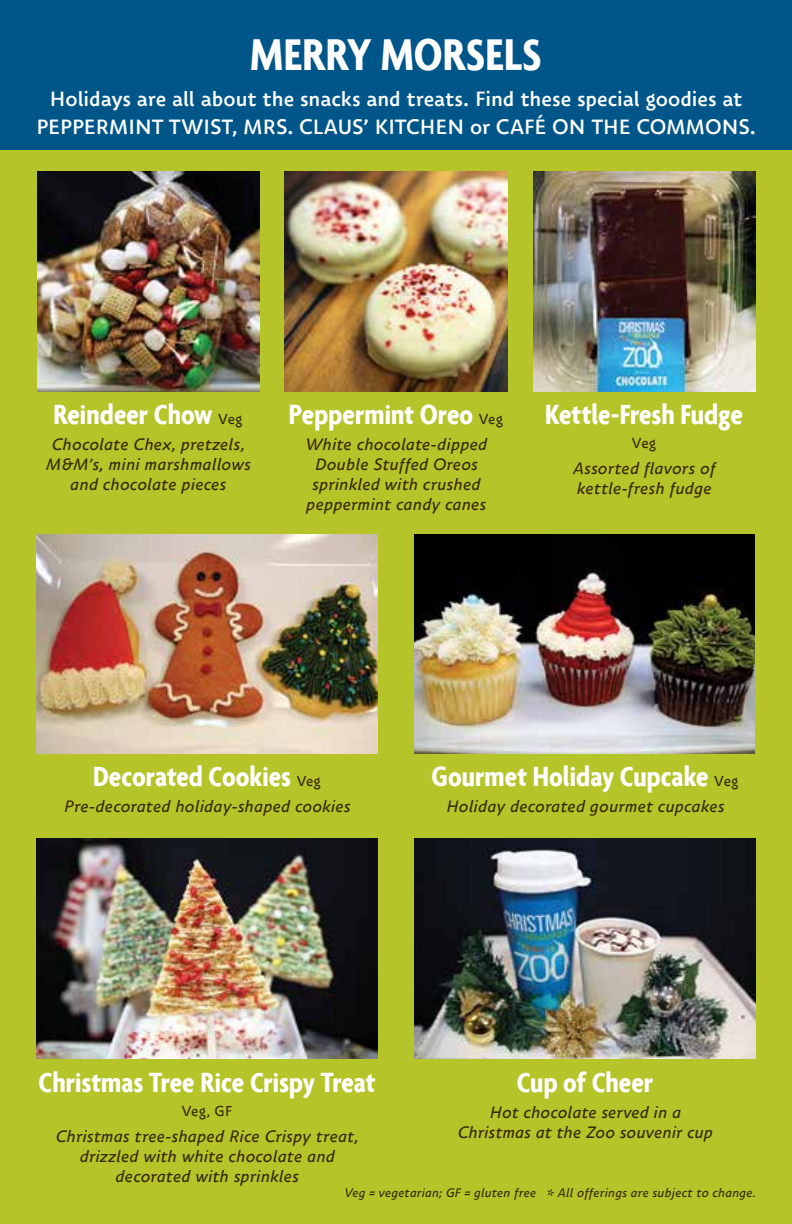
<style>
.page{position:relative;width:792px;height:1224px;background:#b5c428}
.page>*{position:absolute;margin:0;border:0;box-sizing:border-box;transform-origin:0 0}
.t1{font:700 condensed 48px "Agenda";letter-spacing:.005em;color:#fff}
.t2{font:700 condensed 30px "Agenda";color:#fff}
.t3{font:700 20px/28px "Zion Train STD Demi";letter-spacing:-.005em;color:#fff;text-align:center}
.t4{font:italic 16px/20px "Zion Train STD";letter-spacing:.01em;color:#372a07;text-align:center}
.t5{font:14px "Zion Train STD";letter-spacing:.015em;color:#372a07}
.t6{font:italic 12px "Zion Train STD";letter-spacing:.015em;color:#372a07}
.s1{font-family:"Zion Train STD";font-weight:400;font-stretch:normal;font-size:14px;color:#372a07}
</style>
<div class="page">
<div style="left:0;top:0;width:792px;height:150px;background:#005689"></div>
<img style="left:37px;top:172px;width:223px;height:220px">
<img style="left:36px;top:534px;width:342px;height:220px">
<img style="left:533px;top:172px;width:223px;height:220px">
<img style="left:284px;top:172px;width:224px;height:220px">
<img style="left:414px;top:534px;width:341px;height:220px">
<img style="left:36px;top:839px;width:342px;height:220px">
<img style="left:414px;top:839px;width:342px;height:220px">
<h1 class="t1" style="left:250px;top:27px;width:293px">MERRY MORSELS</h1>
<p class="t3" style="left:36px;top:85px;width:721px">Holidays are all about the snacks and treats. Find these special goodies at<br>PEPPERMINT TWIST, MRS. CLAUS’ KITCHEN or CAFÉ ON THE COMMONS.</p>
<h2 class="t2" style="left:54px;top:396px;width:190px">Reindeer Chow <span class="s1">Veg</span></h2>
<p class="t4" style="left:45px;top:434px;width:207px">Chocolate Chex, pretzels,<br>M&amp;M’s, mini marshmallows and chocolate pieces</p>
<h2 class="t2" style="left:289px;top:396px;width:216px">Peppermint Oreo <span class="s1">Veg</span></h2>
<p class="t4" style="left:305px;top:434px;width:183px">White chocolate-dipped<br>Double Stuffed Oreos sprinkled with crushed peppermint candy canes</p>
<h2 class="t2" style="left:545px;top:396px;width:199px">Kettle-Fresh Fudge</h2>
<p class="t5" style="left:632px;top:434px;width:26px">Veg</p>
<p class="t4" style="left:573px;top:458px;width:144px;text-align:left">Assorted flavors of kettle-fresh fudge</p>
<h2 class="t2" style="left:93px;top:759px;width:229px">Decorated Cookies <span class="s1">Veg</span></h2>
<p class="t4" style="left:64px;top:796px;width:288px">Pre-decorated holiday-shaped cookies</p>
<h2 class="t2" style="left:432px;top:759px;width:308px">Gourmet Holiday Cupcake <span class="s1">Veg</span></h2>
<p class="t4" style="left:446px;top:796px;width:280px">Holiday decorated gourmet cupcakes</p>
<h2 class="t2" style="left:39px;top:1065px;width:338px">Christmas Tree Rice Crispy Treat</h2>
<p class="t5" style="left:182px;top:1102px;width:52px">Veg, GF</p>
<p class="t4" style="left:55px;top:1126px;width:305px">Christmas tree-shaped Rice Crispy treat, drizzled with white chocolate and decorated with sprinkles</p>
<h2 class="t2" style="left:517px;top:1065px;width:138px">Cup of Cheer</h2>
<p class="t4" style="left:457px;top:1102px;width:257px">Hot chocolate served in a<br>Christmas at the Zoo souvenir cup</p>
<p class="t6" style="left:344px;top:1185px;width:413px">Veg = vegetarian; GF = gluten free * All offerings are subject to change.</p>
</div>
